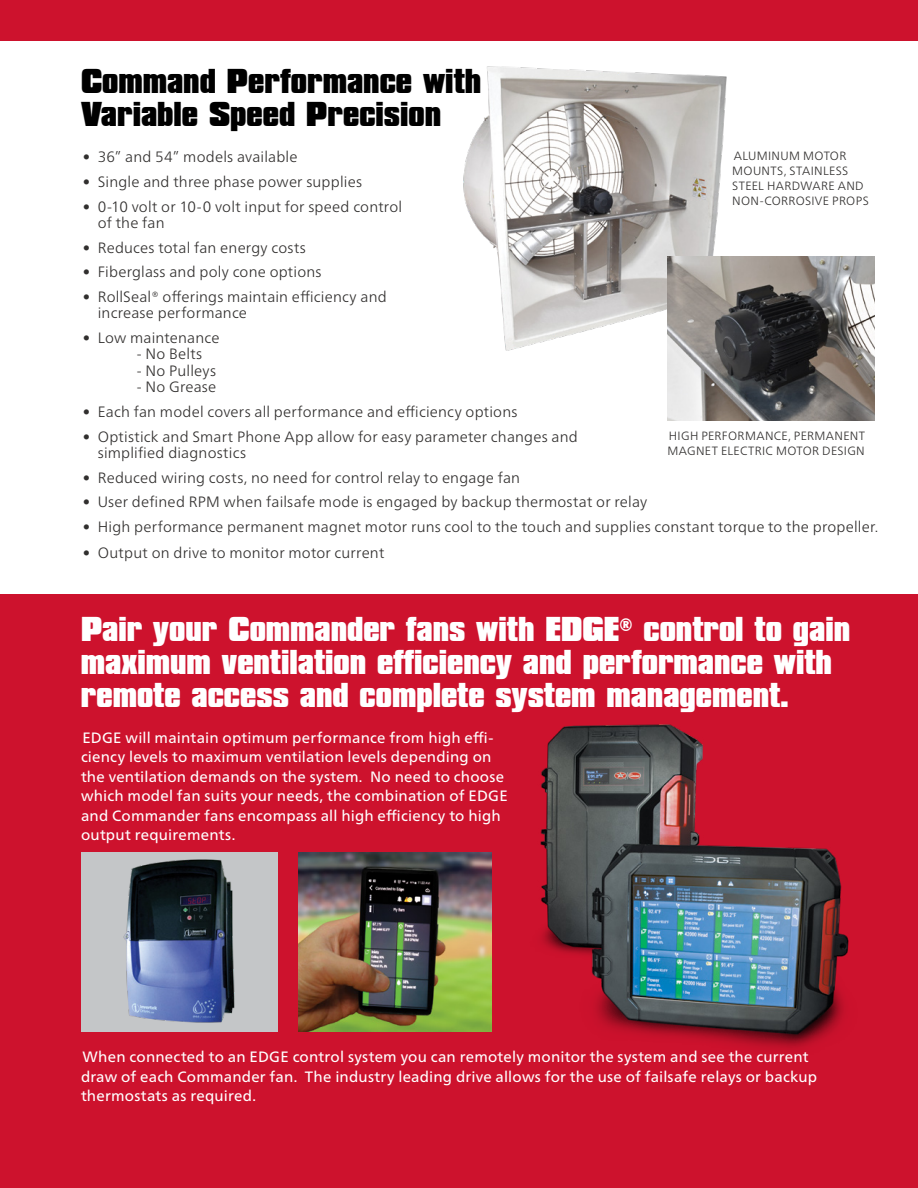
<style>
.page{position:relative;width:918px;height:1188px;background:#fff}
.page>*{position:absolute;margin:0;border:0;box-sizing:border-box;transform-origin:0 0}
.t1{font:900 29.7px/33px "Compacta BT";color:#fff;scale:.91 1}
.t2{font:900 29.7px/33px "Compacta BT";color:#000;scale:.91 1}
.t3{font:300 15px/16.5px "Frutiger Neue LTW1 G";letter-spacing:.015em;color:#312f2e}
.t4{font:15px/19.5px "Frutiger Neue LTW1 G";letter-spacing:.015em;color:#fff}
.t5{font:300 12px/15px "Frutiger Neue LTW1 G";letter-spacing:.03em;color:#312f2e}
</style>
<div class="page">
<div style="left:0;top:0;width:918px;height:40px;background:#cd122d"></div>
<div style="left:0;top:594px;width:918px;height:594px;background:#cd122d"></div>
<img style="left:298px;top:853px;width:193px;height:179px">
<div style="left:81px;top:853px;width:197px;height:179px;background:#c4c6c8"></div>
<img style="left:123px;top:859px;width:112px;height:164px">
<img style="left:540px;top:724px;width:309px;height:325px">
<img style="left:463px;top:66px;width:264px;height:285px">
<img style="left:667px;top:256px;width:208px;height:165px">
<h1 class="t2" style="left:81px;top:65px;width:441px">Command Performance with<br>Variable Speed Precision</h1>
<p class="t3" style="left:83px;top:149px;width:216px">• 36” and 54” models available</p>
<p class="t3" style="left:83px;top:173px;width:281px">• Single and three phase power supplies</p>
<p class="t3" style="left:98px;top:198px;width:306px;text-indent:-15px">• 0-10 volt or 10-0 volt input for speed control of the fan</p>
<p class="t3" style="left:83px;top:239px;width:225px">• Reduces total fan energy costs</p>
<p class="t3" style="left:83px;top:264px;width:240px">• Fiberglass and poly cone options</p>
<p class="t3" style="left:98px;top:288px;width:291px;text-indent:-15px">• RollSeal® offerings maintain efficiency and increase performance</p>
<p class="t3" style="left:83px;top:329px;width:138px">• Low maintenance</p>
<p class="t3" style="left:137px;top:346px;width:67px">- No Belts</p>
<p class="t3" style="left:137px;top:362px;width:81px">- No Pulleys</p>
<p class="t3" style="left:137px;top:379px;width:81px">- No Grease</p>
<p class="t3" style="left:83px;top:403px;width:436px">• Each fan model covers all performance and efficiency options</p>
<p class="t3" style="left:98px;top:428px;width:482px;text-indent:-15px">• Optistick and Smart Phone App allow for easy parameter changes and simplified diagnostics</p>
<p class="t3" style="left:83px;top:469px;width:439px">• Reduced wiring costs, no need for control relay to engage fan</p>
<p class="t3" style="left:83px;top:494px;width:566px">• User defined RPM when failsafe mode is engaged by backup thermostat or relay</p>
<p class="t3" style="left:83px;top:518px;width:797px">• High performance permanent magnet motor runs cool to the touch and supplies constant torque to the propeller.</p>
<p class="t3" style="left:83px;top:544px;width:303px">• Output on drive to monitor motor current</p>
<p class="t5" style="left:732px;top:148px;width:138px">ALUMINUM MOTOR<br>MOUNTS, STAINLESS<br>STEEL HARDWARE AND<br>NON-CORROSIVE PROPS</p>
<p class="t5" style="left:667px;top:428px;width:199px">HIGH PERFORMANCE, PERMANENT<br>MAGNET ELECTRIC MOTOR DESIGN</p>
<h1 class="t1" style="left:81px;top:613px;width:847px">Pair your Commander fans with EDGE<sup>®</sup> control to gain maximum ventilation efficiency and performance with remote access and complete system management.</h1>
<p class="t4" style="left:81px;top:728px;width:428px">EDGE will maintain optimum performance from high effi&shy;ciency levels to maximum ventilation levels depending on the ventilation demands on the system. No need to choose which model fan suits your needs, the combination of EDGE and Commander fans encompass all high efficiency to high output requirements.</p>
<p class="t4" style="left:81px;top:1047px;width:738px">When connected to an EDGE control system you can remotely monitor the system and see the current draw of each Commander fan. The industry leading drive allows for the use of failsafe relays or backup thermostats as required.</p>
</div>
